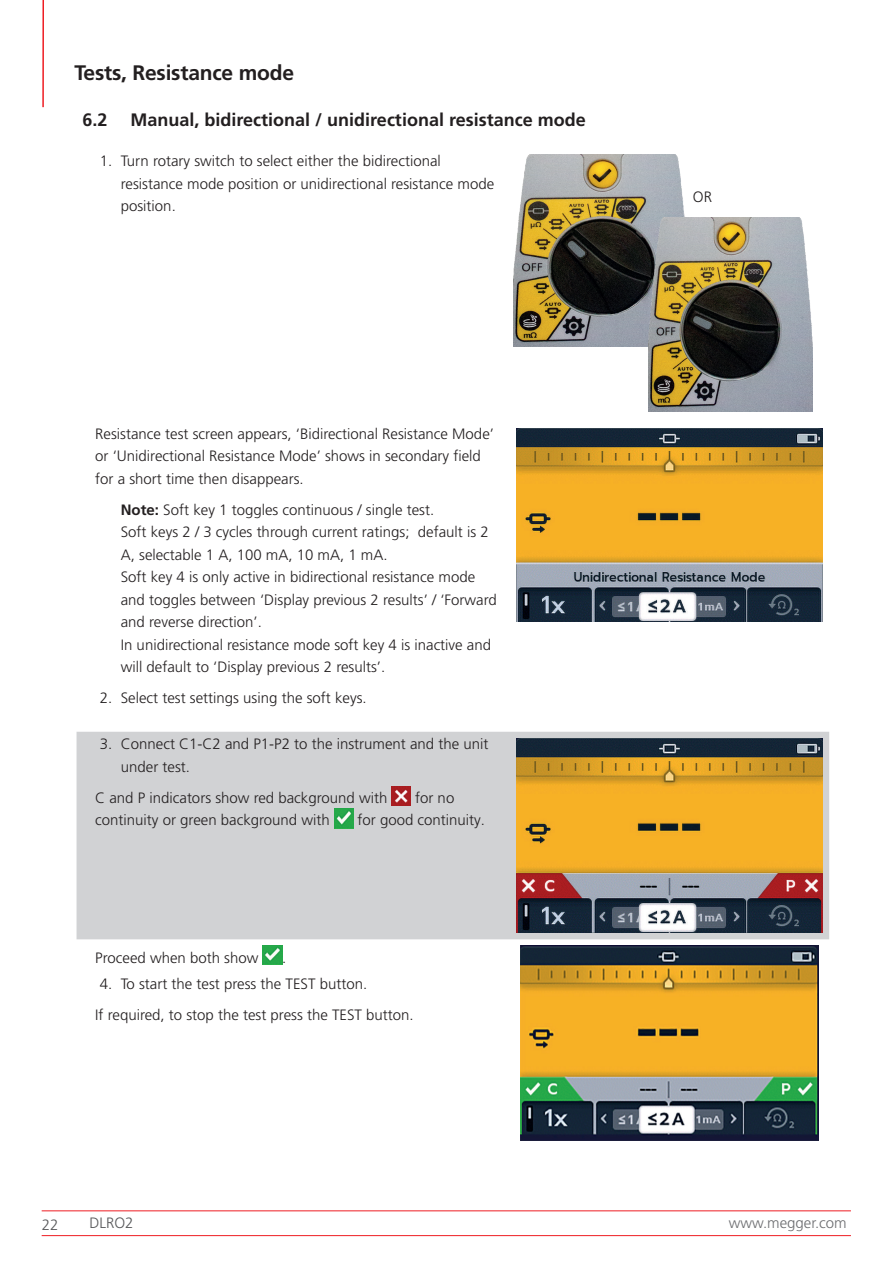
<style>
.page{position:relative;width:893px;height:1263px;background:#fff}
.page>*{position:absolute;margin:0;border:0;box-sizing:border-box;transform-origin:0 0}
.t1{font:700 21px "Frutiger LT Pro";letter-spacing:-.01em;color:#231f20}
.t2{font:700 18px "Frutiger LT Pro";color:#231f20}
.t3{font:300 15px/22.5px "Frutiger LT Pro";color:#231f20}
.t4{font:300 15px "Frutiger LT Pro";color:#6c6d70}
.t5{font:300 15px "Frutiger LT Pro";color:#57585a}
.s1{font-weight:700}
</style>
<div class="page">
<div style="left:77px;top:732px;width:752px;height:207px;background:#d1d2d4"></div>
<img style="left:513px;top:155px;width:177px;height:191px">
<img style="left:648px;top:218px;width:164px;height:193px">
<img style="left:516px;top:429px;width:306px;height:193px">
<img style="left:392px;top:786px;width:19px;height:20px">
<img style="left:334px;top:809px;width:19px;height:19px">
<img style="left:516px;top:739px;width:306px;height:193px">
<img style="left:263px;top:945px;width:19px;height:20px">
<img style="left:520px;top:945px;width:299px;height:196px">
<hr style="left:42px;top:0;width:2px;height:107px;background:#ee1d23">
<hr style="left:42px;top:1210px;width:809px;height:1px;background:#ee1d23">
<hr style="left:42px;top:1235px;width:809px;height:1px;background:#ee1d23">
<h1 class="t1" style="left:74px;top:60px;width:221px">Tests, Resistance mode</h1>
<p class="t2" style="left:83px;top:109px;width:27px">6.2</p>
<p class="t2" style="left:131px;top:109px;width:457px">Manual, bidirectional / unidirectional resistance mode</p>
<p class="t3" style="left:121px;top:150px;width:375px;text-indent:-21px">1. Turn rotary switch to select either the bidirectional resistance mode position or unidirectional resistance mode position.</p>
<p class="t3" style="left:95px;top:422px;width:400px">Resistance test screen appears, ‘Bidirectional Resistance Mode’ or ‘Unidirectional Resistance Mode’ shows in secondary field for a short time then disappears.</p>
<p class="t3" style="left:121px;top:498px;width:377px"><span class="s1">Note:</span> Soft key 1 toggles continuous / single test.<br>Soft keys 2 / 3 cycles through current ratings; default is 2<br>A, selectable 1 A, 100 mA, 10 mA, 1 mA.<br>Soft key 4 is only active in bidirectional resistance mode and toggles between ‘Display previous 2 results’ / ‘Forward and reverse direction’.<br>In unidirectional resistance mode soft key 4 is inactive and will default to ‘Display previous 2 results’.</p>
<p class="t3" style="left:100px;top:687px;width:268px">2. Select test settings using the soft keys.</p>
<p class="t3" style="left:121px;top:733px;width:369px;text-indent:-21px">3. Connect C1-C2 and P1-P2 to the instrument and the unit under test.</p>
<p class="t3" style="left:95px;top:786px;width:294px">C and P indicators show red background with</p>
<p class="t3" style="left:415px;top:786px;width:41px">for no</p>
<p class="t3" style="left:95px;top:809px;width:236px">continuity or green background with</p>
<p class="t3" style="left:358px;top:809px;width:129px">for good continuity.</p>
<p class="t3" style="left:95px;top:946px;width:165px">Proceed when both show</p>
<p class="t3" style="left:282px;top:946px;width:6px">.</p>
<p class="t3" style="left:95px;top:968px;width:320px;line-height:31px;text-indent:4px">4. To start the test press the TEST button.<br>If required, to stop the test press the TEST button.</p>
<p class="t3" style="left:693px;top:185px;width:21px">OR</p>
<p class="t5" style="left:42px;top:1215px;width:18px">22</p>
<p class="t5" style="left:89px;top:1214px;width:46px">DLRO2</p>
<p class="t4" style="left:729px;top:1214px;width:119px">www.megger.com</p>
</div>
